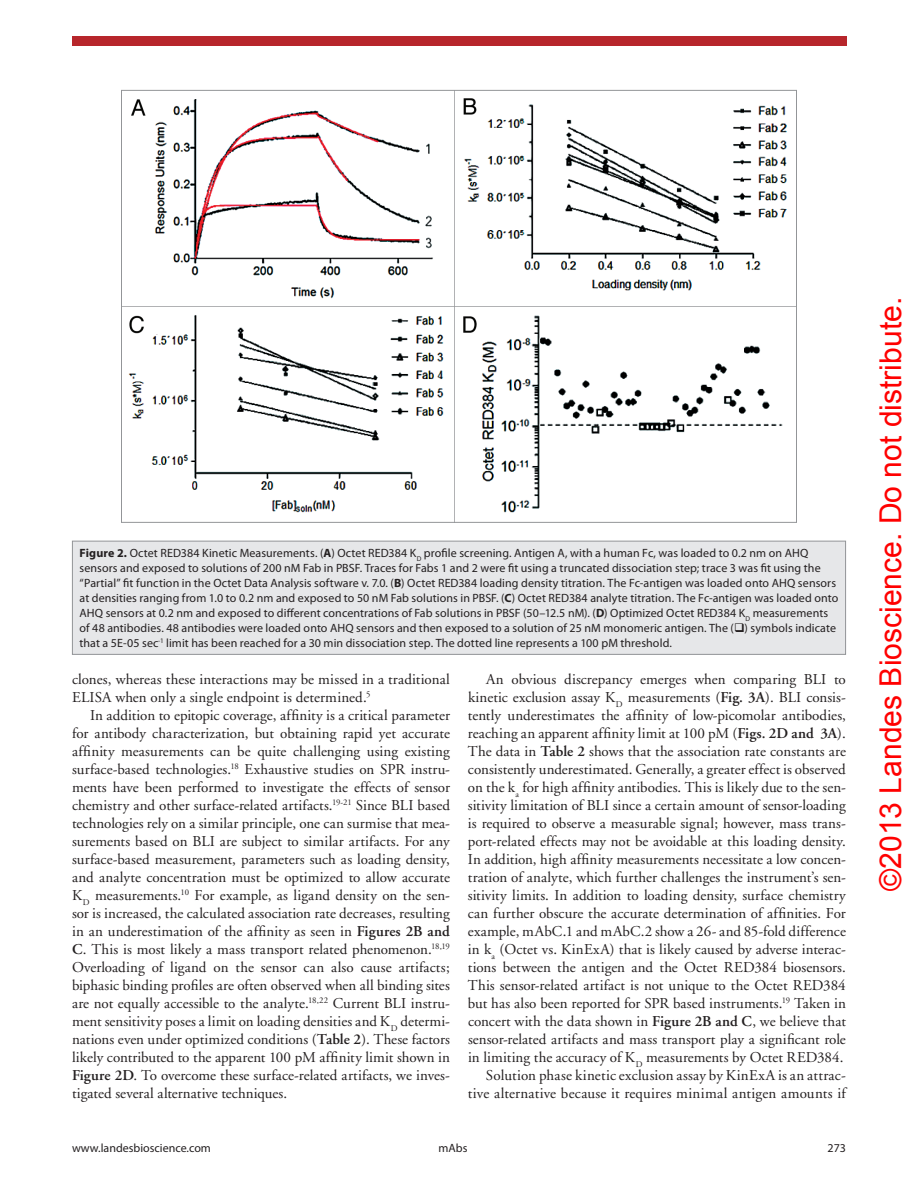
<style>
.page{position:relative;width:918px;height:1188px;background:#fff}
.page>*{position:absolute;margin:0;border:0;box-sizing:border-box;transform-origin:0 0}
.t1{font:30.15px "Arial";color:#f00}
.t2{font:15px/18px "Adobe Garamond";letter-spacing:.005em;color:#231f20;text-align:right}
.t3{font:12px/15px "Myriad Pro";letter-spacing:.01em;color:#231f20}
.s1{font-weight:700}
.s2{font-weight:600}
</style>
<div class="page">
<div style="left:72px;top:36px;width:774px;height:10px;background:#b7262b"></div>
<div style="left:72px;top:541px;width:774px;height:113px;background:#e6e7e9"></div>
<div style="left:72px;top:541px;width:774px;height:114px;border:1px solid #939598"></div>
<img style="left:123px;top:92px;width:672px;height:429px">
<p class="t3" style="left:80px;top:546px;width:760px"><span class="s1">Figure 2.</span> Octet RED384 Kinetic Measurements. (<span class="s1">A</span>) Octet RED384 K<sub>D</sub> profile screening. Antigen A, with a human Fc, was loaded to 0.2 nm on AHQ sensors and exposed to solutions of 200 nM Fab in PBSF. Traces for Fabs 1 and 2 were fit using a truncated dissociation step; trace 3 was fit using the “Partial” fit function in the Octet Data Analysis software v. 7.0. (<span class="s1">B</span>) Octet RED384 loading density titration. The Fc-antigen was loaded onto AHQ sensors at densities ranging from 1.0 to 0.2 nm and exposed to 50 nM Fab solutions in PBSF. (<span class="s1">C</span>) Octet RED384 analyte titration. The Fc-antigen was loaded onto AHQ sensors at 0.2 nm and exposed to different concentrations of Fab solutions in PBSF (50–12.5 nM). (<span class="s1">D</span>) Optimized Octet RED384 K<sub>D</sub> measurements of 48 antibodies. 48 antibodies were loaded onto AHQ sensors and then exposed to a solution of 25 nM monomeric antigen. The (❑) symbols indicate that a 5E-05 sec<sup>-1</sup> limit has been reached for a 30 min dissociation step. The dotted line represents a 100 pM threshold.</p>
<p class="t2" style="left:72px;top:671px;width:379px;text-align:left">clones, whereas these interactions may be missed in a traditional<br>ELISA when only a single endpoint is determined.<sup>5</sup></p>
<p class="t2" style="left:72px;top:707px;width:380px;text-align:justify;text-indent:18px">In addition to epitopic coverage, affinity is a critical parameter for antibody characterization, but obtaining rapid yet accurate affinity measurements can be quite challenging using existing surface-based technologies.<sup>18</sup> Exhaustive studies on SPR instru&shy;ments have been performed to investigate the effects of sensor chemistry and other surface-related artifacts.<sup>19-21</sup> Since BLI based technologies rely on a similar principle, one can surmise that mea&shy;surements based on BLI are subject to similar artifacts. For any surface-based measurement, parameters such as loading density, and analyte concentration must be optimized to allow accurate K<sub>D</sub> measurements.<sup>10</sup> For example, as ligand density on the sen&shy;sor is increased, the calculated association rate decreases, resulting in an underestimation of the affinity as seen in <span class="s2">Figures 2B and C</span>. This is most likely a mass transport related phenomenon.<sup>18,19<br></sup>Overloading of ligand on the sensor can also cause artifacts; biphasic binding profiles are often observed when all binding sites are not equally accessible to the analyte.<sup>18,22</sup> Current BLI instru&shy;ment sensitivity poses a limit on loading densities and K<sub>D</sub> determi&shy;nations even under optimized conditions (<span class="s2">Table 2</span>). These factors likely contributed to the apparent 100 pM affinity limit shown in <span class="s2">Figure 2D</span>. To overcome these surface-related artifacts, we inves&shy;tigated several alternative techniques.</p>
<p class="t2" style="left:468px;top:671px;width:380px">An obvious discrepancy emerges when comparing BLI to kinetic exclusion assay K<sub>D</sub> measurements (<span class="s2">Fig. 3A</span>). BLI consis&shy;tently underestimates the affinity of low-picomolar antibodies, reaching an apparent affinity limit at 100 pM (<span class="s2">Figs. 2D and 3A</span>).<br>The data in <span class="s2">Table 2</span> shows that the association rate constants are consistently underestimated. Generally, a greater effect is observed on the k<sub>a</sub> for high affinity antibodies. This is likely due to the sen&shy;sitivity limitation of BLI since a certain amount of sensor-loading is required to observe a measurable signal; however, mass trans&shy;port-related effects may not be avoidable at this loading density.<br>In addition, high affinity measurements necessitate a low concen&shy;tration of analyte, which further challenges the instrument’s sen&shy;sitivity limits. In addition to loading density, surface chemistry can further obscure the accurate determination of affinities. For example, mAbC.1 and mAbC.2 show a 26- and 85-fold difference in k<sub>a</sub> (Octet vs. KinExA) that is likely caused by adverse interac&shy;tions between the antigen and the Octet RED384 biosensors.<br>This sensor-related artifact is not unique to the Octet RED384 but has also been reported for SPR based instruments.<sup>19</sup> Taken in concert with the data shown in <span class="s2">Figure 2B and C</span>, we believe that sensor-related artifacts and mass transport play a significant role in limiting the accuracy of K<sub>D</sub> measurements by Octet RED384.<br>Solution phase kinetic exclusion assay by KinExA is an attrac&shy;tive alternative because it requires minimal antigen amounts if</p>
<p class="t3" style="left:72px;top:1140px;width:140px">www.landesbioscience.com</p>
<p class="t3" style="left:439px;top:1140px;width:30px">mAbs</p>
<p class="t3" style="left:828px;top:1140px;width:20px">273</p>
<h1 class="t1" style="left:871px;top:891px;width:595px;rotate:-90deg">©2013 Landes Bioscience. Do not distribute.</h1>
</div>
